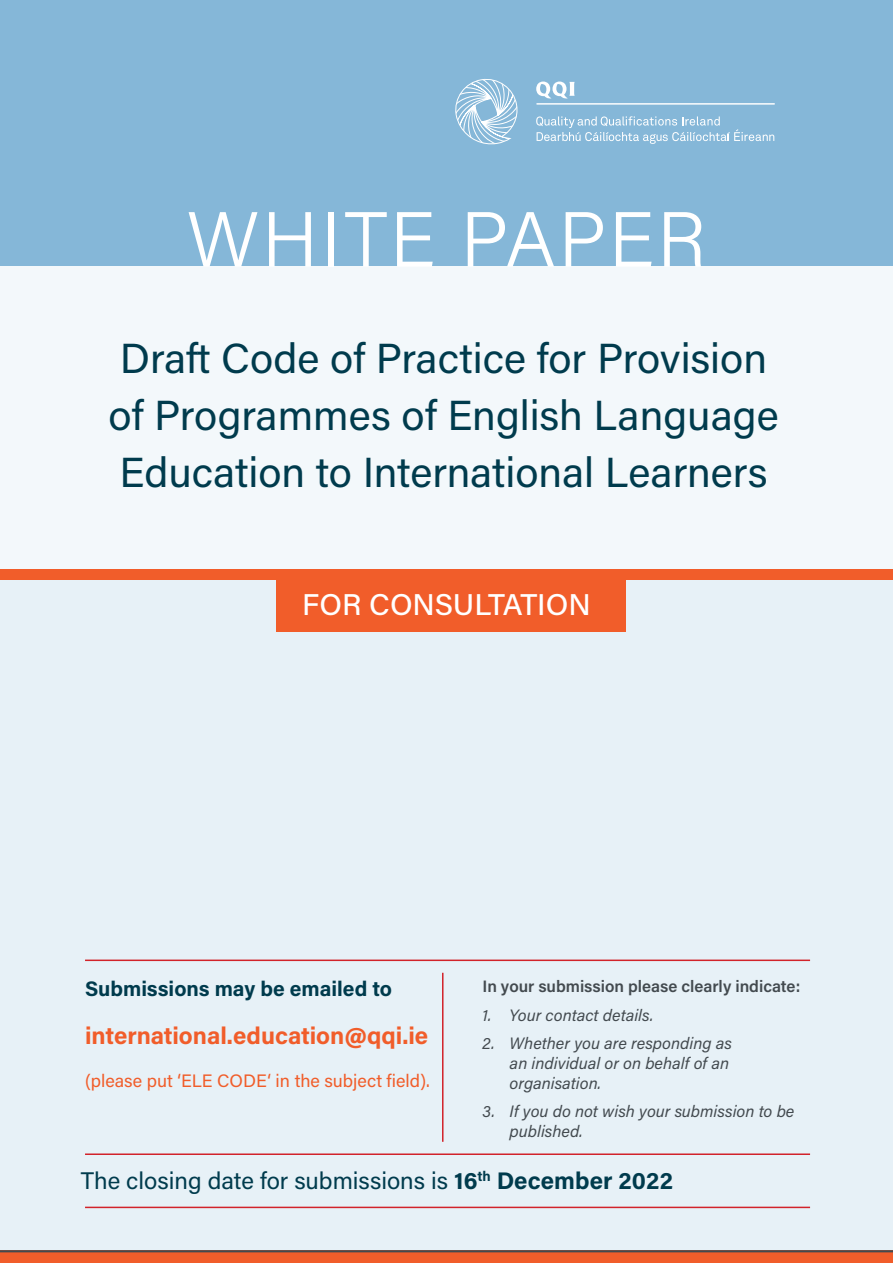
<style>
.page{position:relative;width:893px;height:1263px;background:#fff}
.page>*{position:absolute;margin:0;border:0;box-sizing:border-box;transform-origin:0 0}
.t1{font:300 78px "Acumin Pro";letter-spacing:.03em;color:#fff}
.t2{font:42px/57px "Acumin Pro";color:#003b4d}
.t3{font:500 30px "Acumin Pro";color:#fff}
.t4{font:24px "Acumin Pro";color:#003b4d}
.t5{font:700 24px "Acumin Pro";color:#f15d2a}
.t6{font:700 21px "Acumin Pro";color:#003b4d}
.t7{font:18px "Acumin Pro";color:#f15d2a}
.t8{font:italic 16.5px/19.8px "Acumin Pro";color:#434a4f}
.t9{font:600 16.5px "Acumin Pro";color:#434a4f}
.s1{font-weight:700}
</style>
<div class="page">
<div style="left:0;top:146px;width:893px;height:1117px;background:#f3f8fb"></div>
<div style="left:0;top:570px;width:893px;height:51px;background:#f15d2a"></div>
<div style="left:0;top:580px;width:893px;height:683px;background:#e7f1f7"></div>
<div style="left:276px;top:580px;width:350px;height:51px;background:#f15d2a"></div>
<div style="left:0;top:0;width:893px;height:266px;background:#85b7d8"></div>
<hr style="left:85px;top:959px;width:725px;height:2px;background:#d2232a">
<hr style="left:85px;top:1206px;width:725px;height:2px;background:#d2232a">
<hr style="left:85px;top:1153px;width:725px;height:2px;background:#d2232a">
<hr style="left:442px;top:973px;width:1px;height:169px;background:#d2232a">
<div style="left:0;top:1250px;width:893px;height:13px;background:#f15d2a"></div>
<hr style="left:0;top:1250px;width:893px;height:2px;background:#434a4f">
<svg style="left:455px;top:79px;width:63px;height:66px"></svg>
<svg style="left:536px;top:82px;width:39px;height:17px"></svg>
<svg style="left:536px;top:116px;width:238px;height:28px"></svg>
<hr style="left:537px;top:104px;width:238px;height:1px;background:#fff">
<h1 class="t1" style="left:187px;top:186px;width:521px">WHITE PAPER</h1>
<h2 class="t2" style="left:108px;top:328px;width:672px">Draft Code of Practice for Provision of Programmes of English Language<br>Education to International Learners</h2>
<h3 class="t3" style="left:302px;top:584px;width:290px">FOR CONSULTATION</h3>
<p class="t6" style="left:85px;top:973px;width:309px">Submissions may be emailed to</p>
<h3 class="t5" style="left:85px;top:1018px;width:345px">international.education@qqi.ie</h3>
<p class="t7" style="left:85px;top:1068px;width:346px">(please put ‘ELE CODE‘ in the subject field).</p>
<p class="t9" style="left:483px;top:975px;width:319px">In your submission please clearly indicate:</p>
<p class="t8" style="left:483px;top:1004px;width:172px">1. Your contact details.</p>
<p class="t8" style="left:510px;top:1032px;width:224px;text-indent:-27px">2. Whether you are responding as an individual or on behalf of an organisation.</p>
<p class="t8" style="left:510px;top:1100px;width:286px;text-indent:-27px">3. If you do not wish your submission to be published.</p>
<h3 class="t4" style="left:81px;top:1164px;width:594px">The closing date for submissions is <span class="s1">16</span><sup>th</sup> <span class="s1">December 2022</span></h3>
</div>
